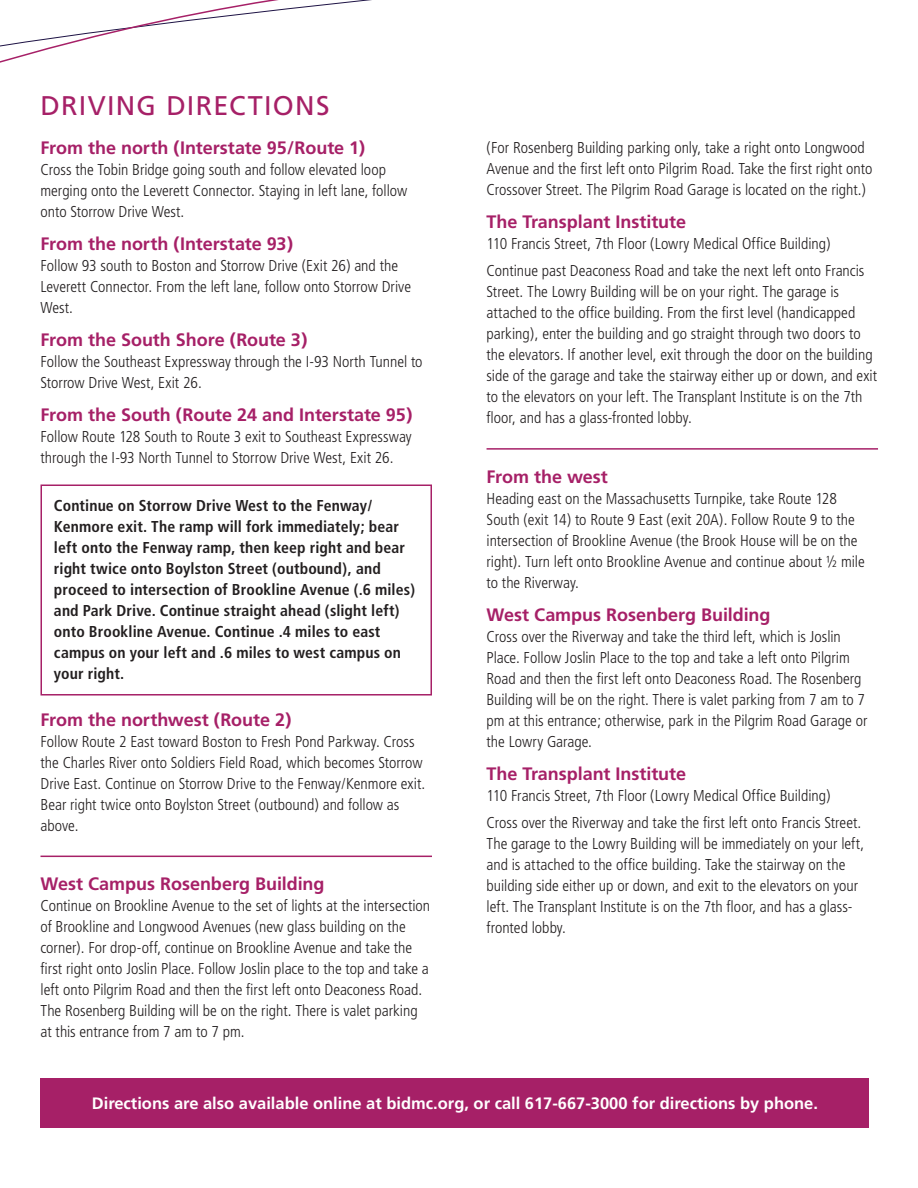
<style>
.page{position:relative;width:918px;height:1188px;background:#fff}
.page>*{position:absolute;margin:0;border:0;box-sizing:border-box;transform-origin:0 0}
.t1{font:27px "Frutiger";letter-spacing:.05em;color:#a62067}
.t2{font:700 18px "Frutiger";color:#a62067}
.t3{font:700 16.5px "Frutiger";color:#fff}
.t4{font:300 condensed 15.75px/21px "Frutiger";color:#231f20}
.t5{font:700 condensed 15.75px/21px "Frutiger";letter-spacing:.005em;color:#231f20}
</style>
<div class="page">
<hr style="left:40px;top:856px;width:392px;height:1px;background:#a62067">
<hr style="left:487px;top:448px;width:391px;height:2px;background:#a62067">
<svg style="left:0;top:0;width:372px;height:63px"></svg>
<div style="left:40px;top:1078px;width:829px;height:50px;background:#a62067"></div>
<div style="left:40px;top:484px;width:392px;height:212px;border:2px solid #a62067"></div>
<h1 class="t1" style="left:40px;top:90px;width:291px">DRIVING DIRECTIONS</h1>
<p class="t2" style="left:40px;top:137px;width:326px">From the north (Interstate 95/Route 1)</p>
<p class="t4" style="left:40px;top:160px;width:368px">Cross the Tobin Bridge going south and follow elevated loop merging onto the Leverett Connector. Staying in left lane, follow onto Storrow Drive West.</p>
<p class="t2" style="left:40px;top:233px;width:254px">From the north (Interstate 93)</p>
<p class="t4" style="left:40px;top:256px;width:372px">Follow 93 south to Boston and Storrow Drive (Exit 26) and the<br>Leverett Connector. From the left lane, follow onto Storrow Drive<br>West.</p>
<p class="t2" style="left:40px;top:329px;width:268px">From the South Shore (Route 3)</p>
<p class="t4" style="left:40px;top:352px;width:384px">Follow the Southeast Expressway through the I-93 North Tunnel to<br>Storrow Drive West, Exit 26.</p>
<p class="t2" style="left:40px;top:404px;width:373px">From the South (Route 24 and Interstate 95)</p>
<p class="t4" style="left:40px;top:427px;width:373px">Follow Route 128 South to Route 3 exit to Southeast Expressway through the I-93 North Tunnel to Storrow Drive West, Exit 26.</p>
<p class="t5" style="left:54px;top:495px;width:363px">Continue on Storrow Drive West to the Fenway/ Kenmore exit. The ramp will fork immediately; bear left onto the Fenway ramp, then keep right and bear right twice onto Boylston Street (outbound), and proceed to intersection of Brookline Avenue (.6 miles) and Park Drive. Continue straight ahead (slight left) onto Brookline Avenue. Continue .4 miles to east campus on your left and .6 miles to west campus on your right.</p>
<p class="t2" style="left:40px;top:709px;width:252px">From the northwest (Route 2)</p>
<p class="t4" style="left:40px;top:731px;width:386px">Follow Route 2 East toward Boston to Fresh Pond Parkway. Cross the Charles River onto Soldiers Field Road, which becomes Storrow Drive East. Continue on Storrow Drive to the Fenway/Kenmore exit.<br>Bear right twice onto Boylston Street (outbound) and follow as above.</p>
<p class="t2" style="left:40px;top:873px;width:286px">West Campus Rosenberg Building</p>
<p class="t4" style="left:40px;top:895px;width:391px">Continue on Brookline Avenue to the set of lights at the intersection of Brookline and Longwood Avenues (new glass building on the corner). For drop-off, continue on Brookline Avenue and take the first right onto Joslin Place. Follow Joslin place to the top and take a left onto Pilgrim Road and then the first left onto Deaconess Road.<br>The Rosenberg Building will be on the right. There is valet parking at this entrance from 7 am to 7 pm.</p>
<p class="t4" style="left:487px;top:137px;width:387px">(For Rosenberg Building parking only, take a right onto Longwood<br>Avenue and the first left onto Pilgrim Road. Take the first right onto<br>Crossover Street. The Pilgrim Road Garage is located on the right.)</p>
<p class="t2" style="left:487px;top:211px;width:201px">The Transplant Institute</p>
<p class="t4" style="left:487px;top:230px;width:379px;line-height:27.8px">110 Francis Street, 7th Floor (Lowry Medical Office Building)<br>Continue past Deaconess Road and take the next left onto Francis</p>
<p class="t4" style="left:487px;top:282px;width:392px">Street. The Lowry Building will be on your right. The garage is attached to the office building. From the first level (handicapped parking), enter the building and go straight through two doors to the elevators. If another level, exit through the door on the building side of the garage and take the stairway either up or down, and exit to the elevators on your left. The Transplant Institute is on the 7th floor, and has a glass-fronted lobby.</p>
<p class="t2" style="left:487px;top:466px;width:123px">From the west</p>
<p class="t4" style="left:487px;top:488px;width:380px">Heading east on the Massachusetts Turnpike, take Route 128<br>South (exit 14) to Route 9 East (exit 20A). Follow Route 9 to the intersection of Brookline Avenue (the Brook House will be on the right). Turn left onto Brookline Avenue and continue about ½ mile to the Riverway.</p>
<p class="t2" style="left:487px;top:604px;width:286px">West Campus Rosenberg Building</p>
<p class="t4" style="left:487px;top:626px;width:382px">Cross over the Riverway and take the third left, which is Joslin Place. Follow Joslin Place to the top and take a left onto Pilgrim Road and then the first left onto Deaconess Road. The Rosenberg Building will be on the right. There is valet parking from 7 am to 7 pm at this entrance; otherwise, park in the Pilgrim Road Garage or the Lowry Garage.</p>
<p class="t2" style="left:487px;top:763px;width:201px">The Transplant Institute</p>
<p class="t4" style="left:487px;top:782px;width:376px;line-height:27.8px">110 Francis Street, 7th Floor (Lowry Medical Office Building)<br>Cross over the Riverway and take the first left onto Francis Street.</p>
<p class="t4" style="left:487px;top:834px;width:379px">The garage to the Lowry Building will be immediately on your left, and is attached to the office building. Take the stairway on the building side either up or down, and exit to the elevators on your left. The Transplant Institute is on the 7th floor, and has a glass&shy;fronted lobby.</p>
<p class="t3" style="left:92px;top:1093px;width:728px">Directions are also available online at bidmc.org, or call 617-667-3000 for directions by phone.</p>
</div>
